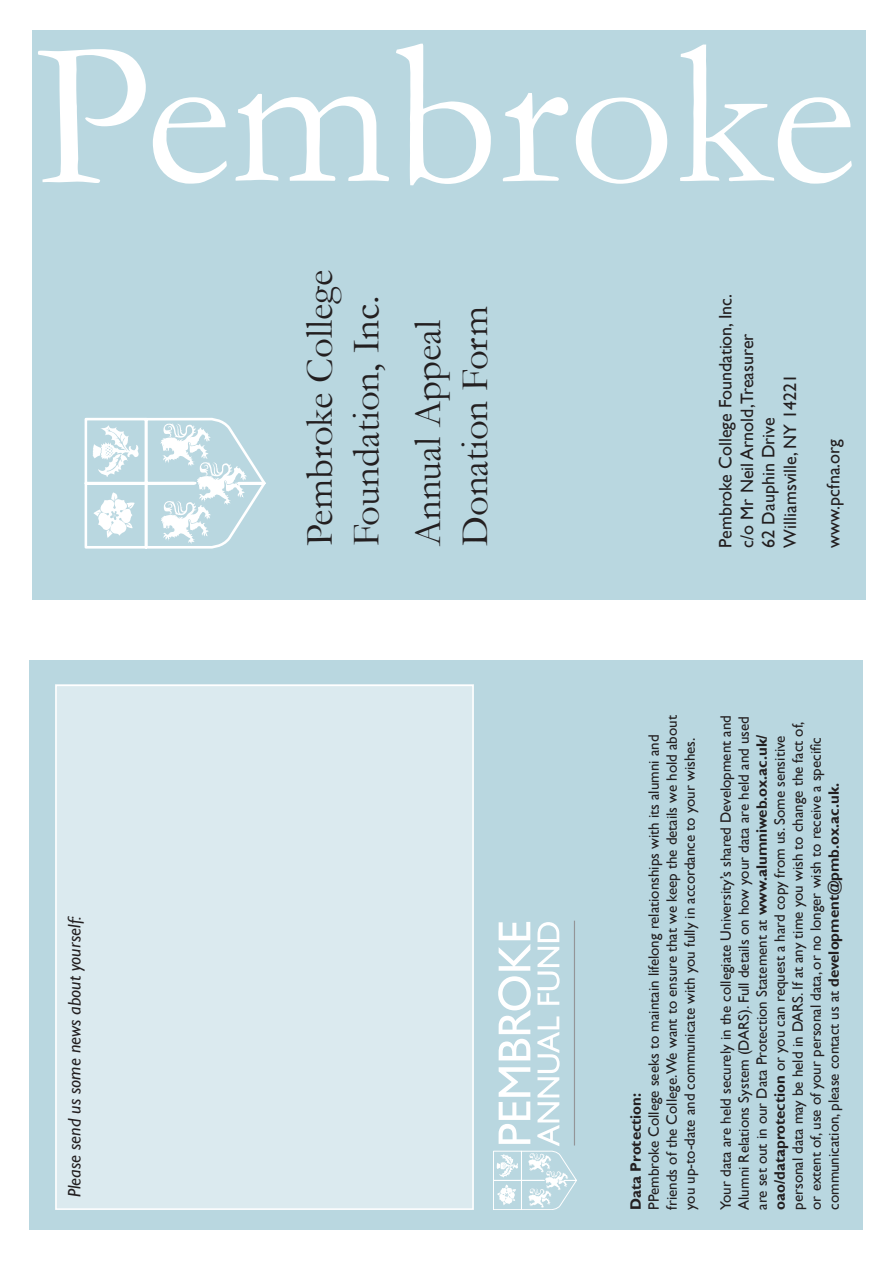
<style>
.page{position:relative;width:893px;height:1263px;background:#fff}
.page>*{position:absolute;margin:0;border:0;box-sizing:border-box;transform-origin:0 0}
.t1{font:208.5px "Garamond";color:#fff}
.t2{font:39px/46.8px "Garamond";color:#231f20}
.t3{font:18px "Gill Sans";color:#231f20}
.t4{font:italic 18px "Gill Sans";color:#231f20}
.t5{font:15px/18px "Gill Sans";color:#231f20}
.t6{font:700 15px "Gill Sans";color:#231f20}
.s1{font-weight:700}
</style>
<div class="page">
<div style="left:33px;top:30px;width:833px;height:570px;background:#b9d7e0"></div>
<div style="left:30px;top:660px;width:833px;height:570px;background:#b9d7e0"></div>
<svg style="left:85px;top:418px;width:181px;height:131px"></svg>
<hr style="left:574px;top:921px;width:1px;height:224px;background:#939598">
<svg style="left:493px;top:922px;width:84px;height:288px"></svg>
<div style="left:56px;top:685px;width:418px;height:525px;background:#dbeaef"></div>
<div style="left:55px;top:685px;width:419px;height:525px;border:2px solid #fff"></div>
<p class="t1" style="left:34px;top:-25px;width:824px">Pembroke</p>
<p class="t4" style="left:64px;top:1197px;width:283px;rotate:-90deg">Please send us some news about yourself:</p>
<p class="t2" style="left:295px;top:546px;width:278px;rotate:-90deg">Pembroke College<br>Foundation, Inc.</p>
<p class="t2" style="left:404px;top:546px;width:228px;rotate:-90deg">Annual Appeal</p>
<p class="t2" style="left:450px;top:546px;width:242px;rotate:-90deg">Donation Form</p>
<p class="t3" style="left:715px;top:547px;width:255px;rotate:-90deg">Pembroke College Foundation, Inc.</p>
<p class="t3" style="left:736px;top:547px;width:216px;rotate:-90deg">c/o Mr Neil Arnold,Treasurer</p>
<p class="t3" style="left:780px;top:547px;width:175px;rotate:-90deg">Williamsville, NY 14221</p>
<p class="t3" style="left:758px;top:547px;width:131px;rotate:-90deg">62 Dauphin Drive</p>
<p class="t3" style="left:823px;top:547px;width:110px;rotate:-90deg">www.pcfna.org</p>
<p class="t5" style="left:645px;top:1210px;width:496px;rotate:-90deg">PPembroke College seeks to maintain lifelong relationships with its alumni and friends of the College.We want to ensure that we keep the details we hold about you up-to-date and communicate with you fully in accordance to your wishes.</p>
<p class="t5" style="left:717px;top:1210px;width:496px;rotate:-90deg">Your data are held securely in the collegiate University’s shared Development and Alumni Relations System (DARS). Full details on how your data are held and used are set out in our Data Protection Statement at <span class="s1">www.alumniweb.ox.ac.uk/ oao/dataprotection</span> or you can request a hard copy from us. Some sensitive personal data may be held in DARS. If at any time you wish to change the fact of, or extent of, use of your personal data, or no longer wish to receive a specific communication, please contact us at <span class="s1">development@pmb.ox.ac.uk.</span></p>
<p class="t6" style="left:627px;top:1210px;width:119px;rotate:-90deg">Data Protection:</p>
</div>
